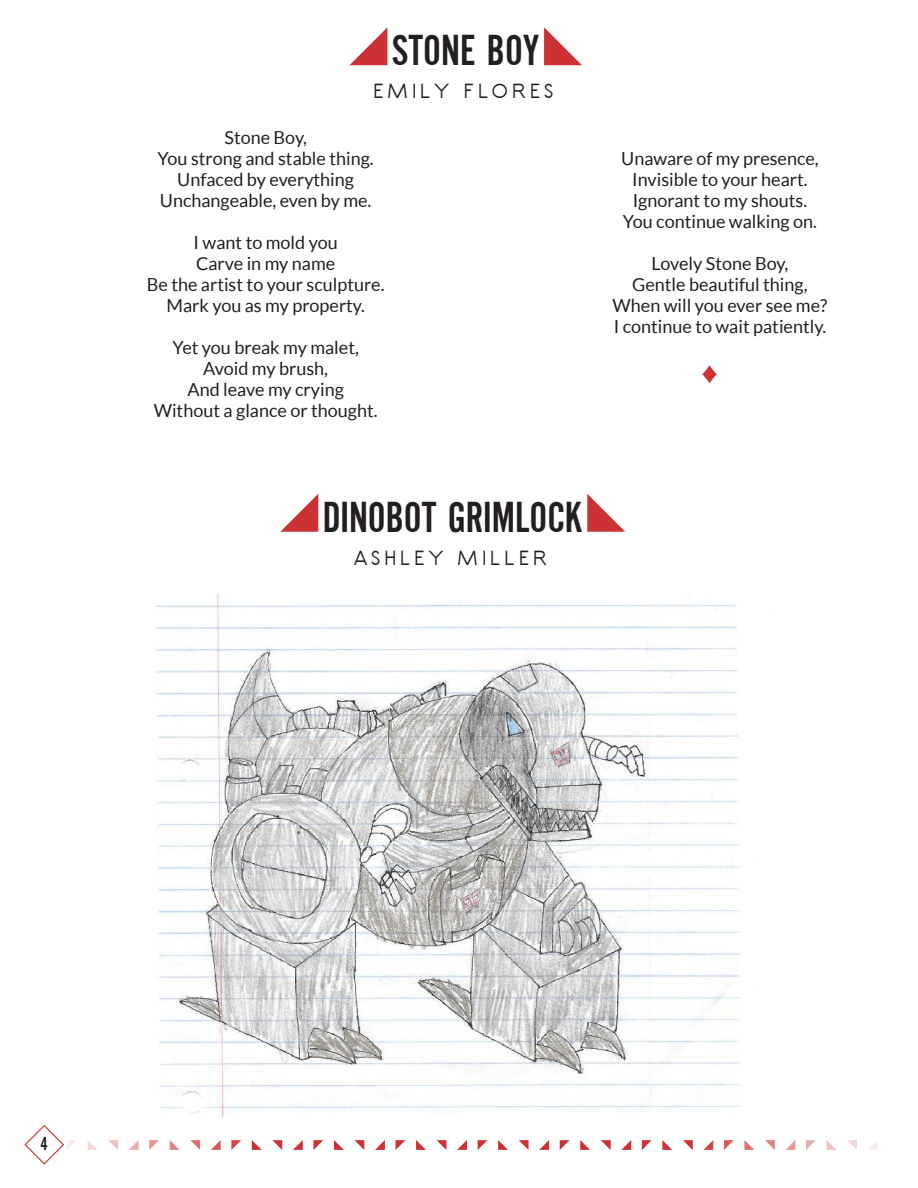
<style>
.page{position:relative;width:918px;height:1188px;background:#fff}
.page>*{position:absolute;margin:0;border:0;box-sizing:border-box;transform-origin:0 0}
.Art_Title{font:45px "Alternate Gothic EF No Two";color:#231f20}
.TC-School_and_Format{font:24.9px "Letter Gothic Std";color:#cc3234;scale:.96 1}
.Artist{font:19.5px "Le Film Letters";color:#231f20}
.t1{font:19.5px "Alternate Gothic EF No Two";color:#231f20}
.Paragraph_Style_1{font:18px "Lato";color:#231f20}
</style>
<div class="page">
<svg style="left:24px;top:1125px;width:52px;height:40px"></svg>
<svg style="left:88px;top:1141px;width:9px;height:9px"></svg>
<svg style="left:108px;top:1140px;width:10px;height:10px"></svg>
<svg style="left:129px;top:1140px;width:10px;height:10px"></svg>
<svg style="left:149px;top:1140px;width:10px;height:10px"></svg>
<svg style="left:170px;top:1140px;width:10px;height:10px"></svg>
<svg style="left:190px;top:1140px;width:10px;height:10px"></svg>
<svg style="left:211px;top:1140px;width:10px;height:10px"></svg>
<svg style="left:231px;top:1140px;width:10px;height:10px"></svg>
<svg style="left:252px;top:1140px;width:10px;height:10px"></svg>
<svg style="left:272px;top:1140px;width:10px;height:10px"></svg>
<svg style="left:293px;top:1140px;width:10px;height:10px"></svg>
<svg style="left:313px;top:1140px;width:10px;height:10px"></svg>
<svg style="left:334px;top:1140px;width:10px;height:10px"></svg>
<svg style="left:354px;top:1140px;width:10px;height:10px"></svg>
<svg style="left:375px;top:1140px;width:10px;height:10px"></svg>
<svg style="left:396px;top:1140px;width:9px;height:10px"></svg>
<svg style="left:416px;top:1140px;width:10px;height:10px"></svg>
<svg style="left:437px;top:1140px;width:9px;height:10px"></svg>
<svg style="left:457px;top:1140px;width:10px;height:10px"></svg>
<svg style="left:478px;top:1140px;width:10px;height:10px"></svg>
<svg style="left:498px;top:1140px;width:10px;height:10px"></svg>
<svg style="left:519px;top:1140px;width:10px;height:10px"></svg>
<svg style="left:539px;top:1140px;width:10px;height:10px"></svg>
<svg style="left:560px;top:1140px;width:10px;height:10px"></svg>
<svg style="left:580px;top:1140px;width:10px;height:10px"></svg>
<svg style="left:601px;top:1140px;width:10px;height:10px"></svg>
<svg style="left:621px;top:1140px;width:10px;height:10px"></svg>
<svg style="left:642px;top:1140px;width:10px;height:10px"></svg>
<svg style="left:662px;top:1140px;width:10px;height:10px"></svg>
<svg style="left:683px;top:1140px;width:10px;height:10px"></svg>
<svg style="left:703px;top:1140px;width:10px;height:10px"></svg>
<svg style="left:724px;top:1140px;width:10px;height:10px"></svg>
<svg style="left:744px;top:1140px;width:10px;height:10px"></svg>
<svg style="left:765px;top:1140px;width:10px;height:10px"></svg>
<svg style="left:786px;top:1140px;width:9px;height:10px"></svg>
<svg style="left:806px;top:1140px;width:10px;height:10px"></svg>
<svg style="left:827px;top:1141px;width:9px;height:9px"></svg>
<svg style="left:847px;top:1140px;width:10px;height:10px"></svg>
<svg style="left:868px;top:1141px;width:9px;height:9px"></svg>
<img style="left:156px;top:594px;width:585px;height:523px">
<p class="Art_Title" style="left:392px;top:27px;width:149px">STONE BOY</p>
<p class="Artist" style="left:374px;top:79px;width:185px">EMILY FLORES</p>
<p class="Paragraph_Style_1" style="left:224px;top:128px;width:84px">Stone Boy,</p>
<p class="Paragraph_Style_1" style="left:158px;top:149px;width:218px">You strong and stable thing.</p>
<p class="Paragraph_Style_1" style="left:177px;top:170px;width:178px">Unfaced by everything</p>
<p class="Paragraph_Style_1" style="left:160px;top:191px;width:213px">Unchangeable, even by me.</p>
<p class="Paragraph_Style_1" style="left:194px;top:233px;width:146px">I want to mold you</p>
<p class="Paragraph_Style_1" style="left:196px;top:254px;width:141px">Carve in my name</p>
<p class="Paragraph_Style_1" style="left:147px;top:275px;width:239px">Be the artist to your sculpture.</p>
<p class="Paragraph_Style_1" style="left:167px;top:296px;width:200px">Mark you as my property.</p>
<p class="Paragraph_Style_1" style="left:172px;top:338px;width:188px">Yet you break my malet,</p>
<p class="Paragraph_Style_1" style="left:203px;top:359px;width:126px">Avoid my brush,</p>
<p class="Paragraph_Style_1" style="left:187px;top:380px;width:158px">And leave my crying</p>
<p class="Paragraph_Style_1" style="left:154px;top:401px;width:225px">Without a glance or thought.</p>
<p class="Paragraph_Style_1" style="left:621px;top:149px;width:199px">Unaware of my presence,</p>
<p class="Paragraph_Style_1" style="left:632px;top:170px;width:177px">Invisible to your heart.</p>
<p class="Paragraph_Style_1" style="left:633px;top:191px;width:176px">Ignorant to my shouts.</p>
<p class="Paragraph_Style_1" style="left:623px;top:212px;width:196px">You continue walking on.</p>
<p class="Paragraph_Style_1" style="left:652px;top:254px;width:138px">Lovely Stone Boy,</p>
<p class="Paragraph_Style_1" style="left:632px;top:275px;width:177px">Gentle beautiful thing,</p>
<p class="Paragraph_Style_1" style="left:613px;top:296px;width:216px">When will you ever see me?</p>
<p class="Paragraph_Style_1" style="left:614px;top:317px;width:214px">I continue to wait patiently.</p>
<p class="TC-School_and_Format" style="left:703px;top:359px;width:17px">♦</p>
<p class="Art_Title" style="left:323px;top:494px;width:262px">DINOBOT GRIMLOCK</p>
<p class="Artist" style="left:354px;top:545px;width:199px">ASHLEY MILLER</p>
<p class="t1" style="left:41px;top:1134px;width:9px">4</p>
</div>
